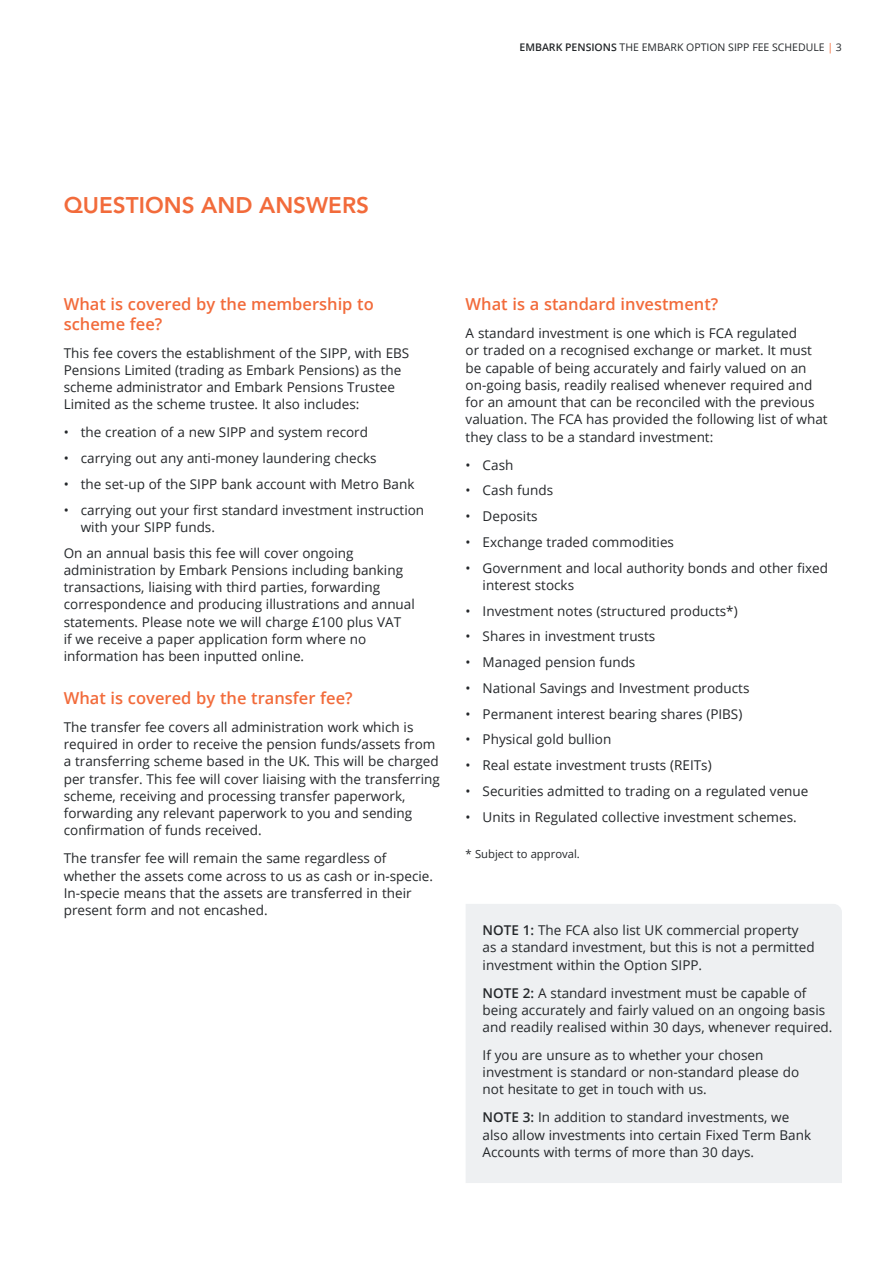
<style>
.page{position:relative;width:893px;height:1263px;background:#fff}
.page>*{position:absolute;margin:0;border:0;box-sizing:border-box;transform-origin:0 0}
.t1{font:800 22.5px "Avenir LT Std";color:#f26b3b}
.Tier2_Subheading{font:600 16.5px/19.5px "Open Sans";color:#f26b3b}
.Tier2_Body_text{font:13.5px/17.2px "Open Sans";color:#24272a}
.Teir2_Body_text_bullets{font:13.5px/17.2px "Open Sans";color:#24272a}
.Tier2_Source_text{font:11.25px "Open Sans";color:#24272a}
.t2{font:10.5px "Open Sans";color:#24272a}
.s1{font-weight:600}
.s2{color:#f26b3b}
</style>
<div class="page">
<div style="left:466px;top:904px;width:376px;height:279px;background:#eef0f2"></div>
<p class="t2" style="left:520px;top:40px;width:324px"><span class="s1">EMBARK PENSIONS</span> THE EMBARK OPTION SIPP FEE SCHEDULE <span class="s2">|</span> 3</p>
<p class="t1" style="left:64px;top:191px;width:307px">QUESTIONS AND ANSWERS</p>
<p class="Tier2_Subheading" style="left:64px;top:294px;width:312px">What is covered by the membership to scheme fee?</p>
<p class="Tier2_Body_text" style="left:64px;top:344px;width:347px">This fee covers the establishment of the SIPP, with EBS Pensions Limited (trading as Embark Pensions) as the scheme administrator and Embark Pensions Trustee Limited as the scheme trustee. It also includes:</p>
<p class="Teir2_Body_text_bullets" style="left:64px;top:423px;width:306px">• the creation of a new SIPP and system record</p>
<p class="Teir2_Body_text_bullets" style="left:64px;top:449px;width:314px">• carrying out any anti-money laundering checks</p>
<p class="Teir2_Body_text_bullets" style="left:64px;top:475px;width:352px">• the set-up of the SIPP bank account with Metro Bank</p>
<p class="Teir2_Body_text_bullets" style="left:81px;top:501px;width:345px;text-indent:-17px">• carrying out your first standard investment instruction with your SIPP funds.</p>
<p class="Tier2_Body_text" style="left:64px;top:544px;width:353px">On an annual basis this fee will cover ongoing administration by Embark Pensions including banking transactions, liaising with third parties, forwarding correspondence and producing illustrations and annual statements. Please note we will charge £100 plus VAT<br>if we receive a paper application form where no information has been inputted online.</p>
<p class="Tier2_Subheading" style="left:64px;top:688px;width:290px">What is covered by the transfer fee?</p>
<p class="Tier2_Body_text" style="left:64px;top:718px;width:378px">The transfer fee covers all administration work which is required in order to receive the pension funds/assets from a transferring scheme based in the UK. This will be charged per transfer. This fee will cover liaising with the transferring scheme, receiving and processing transfer paperwork, forwarding any relevant paperwork to you and sending confirmation of funds received.</p>
<p class="Tier2_Body_text" style="left:64px;top:849px;width:371px">The transfer fee will remain the same regardless of whether the assets come across to us as cash or in-specie.<br>In-specie means that the assets are transferred in their present form and not encashed.</p>
<p class="Tier2_Subheading" style="left:466px;top:294px;width:254px">What is a standard investment?</p>
<p class="Tier2_Body_text" style="left:466px;top:324px;width:364px">A standard investment is one which is FCA regulated<br>or traded on a recognised exchange or market. It must be capable of being accurately and fairly valued on an on-going basis, readily realised whenever required and for an amount that can be reconciled with the previous valuation. The FCA has provided the following list of what they class to be a standard investment:</p>
<p class="Teir2_Body_text_bullets" style="left:466px;top:456px;width:49px">• Cash</p>
<p class="Teir2_Body_text_bullets" style="left:466px;top:481px;width:89px">• Cash funds</p>
<p class="Teir2_Body_text_bullets" style="left:466px;top:507px;width:73px">• Deposits</p>
<p class="Teir2_Body_text_bullets" style="left:466px;top:533px;width:210px">• Exchange traded commodities</p>
<p class="Teir2_Body_text_bullets" style="left:483px;top:559px;width:347px;text-indent:-17px">• Government and local authority bonds and other fixed interest stocks</p>
<p class="Teir2_Body_text_bullets" style="left:466px;top:602px;width:274px">• Investment notes (structured products*)</p>
<p class="Teir2_Body_text_bullets" style="left:466px;top:627px;width:191px">• Shares in investment trusts</p>
<p class="Teir2_Body_text_bullets" style="left:466px;top:653px;width:171px">• Managed pension funds</p>
<p class="Teir2_Body_text_bullets" style="left:466px;top:679px;width:285px">• National Savings and Investment products</p>
<p class="Teir2_Body_text_bullets" style="left:466px;top:705px;width:278px">• Permanent interest bearing shares (PIBS)</p>
<p class="Teir2_Body_text_bullets" style="left:466px;top:730px;width:147px">• Physical gold bullion</p>
<p class="Teir2_Body_text_bullets" style="left:466px;top:756px;width:248px">• Real estate investment trusts (REITs)</p>
<p class="Teir2_Body_text_bullets" style="left:466px;top:782px;width:344px">• Securities admitted to trading on a regulated venue</p>
<p class="Teir2_Body_text_bullets" style="left:466px;top:808px;width:333px">• Units in Regulated collective investment schemes.</p>
<p class="Tier2_Source_text" style="left:466px;top:846px;width:116px">* Subject to approval.</p>
<p class="Tier2_Body_text" style="left:483px;top:921px;width:334px"><span class="s1">NOTE 1:</span> The FCA also list UK commercial property as a standard investment, but this is not a permitted investment within the Option SIPP.</p>
<p class="Tier2_Body_text" style="left:483px;top:984px;width:351px"><span class="s1">NOTE 2:</span> A standard investment must be capable of being accurately and fairly valued on an ongoing basis and readily realised within 30 days, whenever required.</p>
<p class="Tier2_Body_text" style="left:483px;top:1046px;width:318px">If you are unsure as to whether your chosen investment is standard or non-standard please do not hesitate to get in touch with us.</p>
<p class="Tier2_Body_text" style="left:483px;top:1108px;width:330px"><span class="s1">NOTE 3:</span> In addition to standard investments, we also allow investments into certain Fixed Term Bank<br>Accounts with terms of more than 30 days.</p>
</div>
